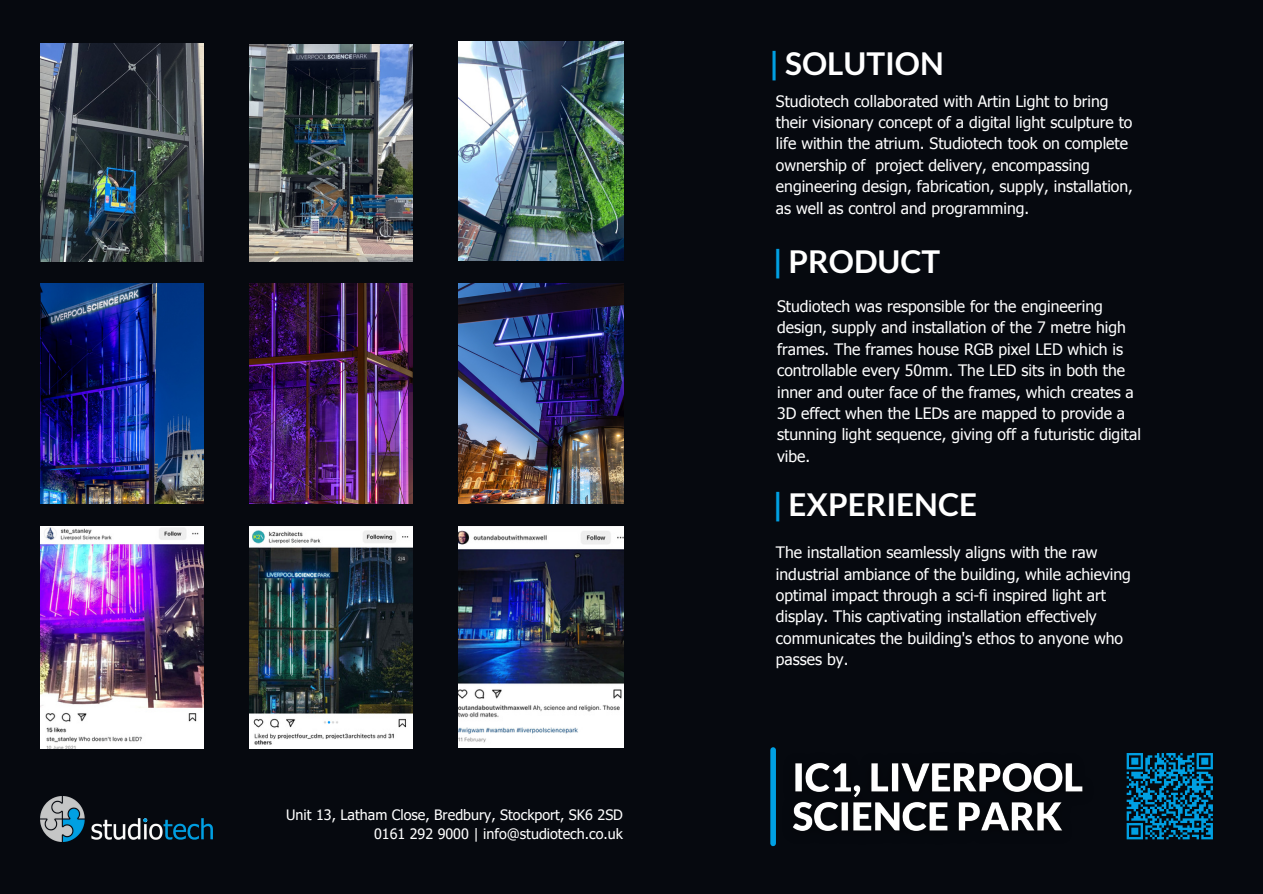
<style>
.page{position:relative;width:1263px;height:894px;background:#fff}
.page>*{position:absolute;margin:0;border:0;box-sizing:border-box;transform-origin:0 0}
.t1{font:700 31.5px "Lato";color:#fff}
.t2{font:15.75px/21.3px "Tahoma";color:#fff}
.t3{font:14.25px "Tahoma";color:#fff}
.s1{color:#00a0e3}
</style>
<div class="page">
<div style="left:0;top:0;width:1263px;height:893px;background:#06090f"></div>
<img style="left:249px;top:44px;width:163px;height:217px">
<img style="left:458px;top:41px;width:165px;height:219px">
<img style="left:41px;top:44px;width:163px;height:217px">
<img style="left:41px;top:284px;width:163px;height:219px">
<img style="left:249px;top:526px;width:163px;height:222px">
<img style="left:458px;top:526px;width:165px;height:220px">
<img style="left:40px;top:526px;width:164px;height:222px">
<img style="left:249px;top:284px;width:164px;height:219px">
<img style="left:458px;top:284px;width:165px;height:219px">
<div style="left:770px;top:749px;width:6px;height:94px;background:#00a0e3"></div>
<img style="left:41px;top:796px;width:44px;height:45px">
<img style="left:163px;top:818px;width:49px;height:22px">
<img style="left:91px;top:818px;width:72px;height:22px">
<svg style="left:143px;top:818px;width:4px;height:4px"></svg>
<svg style="left:1126px;top:753px;width:87px;height:87px"></svg>
<img style="left:793px;top:763px;width:290px;height:68px">
<p class="t3" style="left:286px;top:805px;width:338px">Unit 13, Latham Close, Bredbury, Stockport, SK6 2SD</p>
<p class="t3" style="left:374px;top:824px;width:250px">0161 292 9000 | info@studiotech.co.uk</p>
<p class="t1" style="left:770px;top:44px;width:176px"><span class="s1">|</span> SOLUTION</p>
<p class="t2" style="left:776px;top:90px;width:359px">Studiotech collaborated with Artin Light to bring their visionary concept of a digital light sculpture to life within the atrium. Studiotech took on complete ownership of project delivery, encompassing engineering design, fabrication, supply, installation, as well as control and programming.</p>
<p class="t1" style="left:773px;top:242px;width:169px"><span class="s1">|</span> PRODUCT</p>
<p class="t2" style="left:777px;top:295px;width:365px">Studiotech was responsible for the engineering design, supply and installation of the 7 metre high frames. The frames house RGB pixel LED which is controllable every 50mm. The LED sits in both the inner and outer face of the frames, which creates a 3D effect when the LEDs are mapped to provide a stunning light sequence, giving off a futuristic digital vibe.</p>
<p class="t1" style="left:773px;top:484px;width:205px"><span class="s1">|</span> EXPERIENCE</p>
<p class="t2" style="left:776px;top:541px;width:356px">The installation seamlessly aligns with the raw industrial ambiance of the building, while achieving optimal impact through a sci-fi inspired light art display. This captivating installation effectively communicates the building's ethos to anyone who passes by.</p>
</div>
